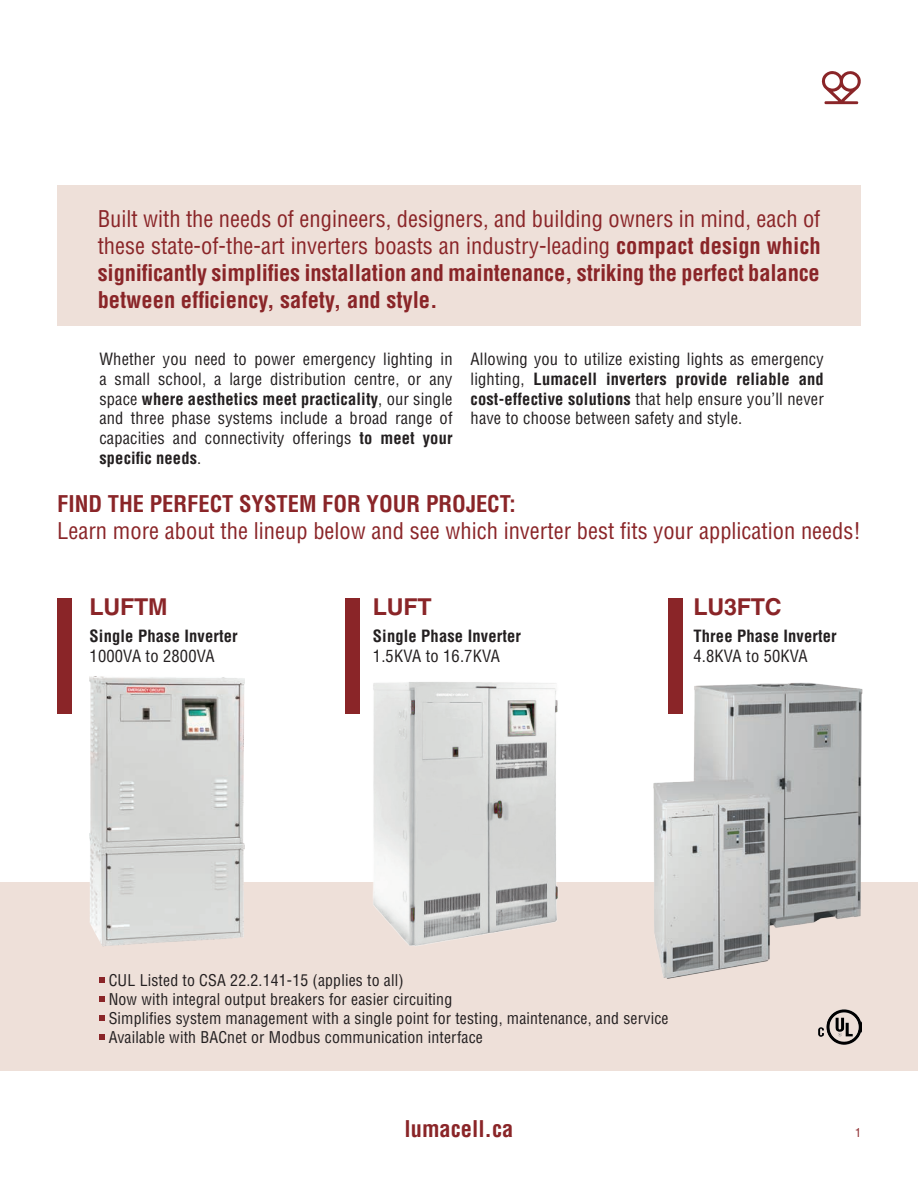
<style>
.page{position:relative;width:918px;height:1188px;background:#fff}
.page>*{position:absolute;margin:0;border:0;box-sizing:border-box;transform-origin:0 0}
.t1{font:700 23.25px "Helvetica LT Std";letter-spacing:-.01em;color:#8a2528}
.t2{font:700 condensed 22.5px/27px "Helvetica LT Std";color:#8a2528;text-align:justify}
.t3{font:condensed 22.5px "Helvetica LT Std";color:#8a2528}
.t4{font:condensed 16.5px/19.8px "Helvetica LT Std";letter-spacing:.01em;color:#231f20;text-align:justify}
.t5{font:700 condensed 16.5px "Helvetica LT Std";letter-spacing:.01em;color:#231f20}
.t6{font:condensed 15.9px/19px "Helvetica LT Std";letter-spacing:.01em;color:#231f20}
.t7{font:condensed 12px "Helvetica LT Std";color:#8a2528}
.s1{font-weight:400}
.s2{font-weight:700}
</style>
<div class="page">
<div style="left:0;top:883px;width:918px;height:188px;background:#eee0d9"></div>
<div style="left:57px;top:185px;width:804px;height:141px;background:#eee0d9"></div>
<div style="left:57px;top:599px;width:14px;height:115px;background:#8a2528"></div>
<div style="left:346px;top:599px;width:14px;height:115px;background:#8a2528"></div>
<img style="left:368px;top:682px;width:194px;height:264px">
<img style="left:90px;top:676px;width:154px;height:271px">
<div style="left:669px;top:599px;width:14px;height:115px;background:#8a2528"></div>
<img style="left:644px;top:678px;width:224px;height:301px">
<svg style="left:99px;top:978px;width:5px;height:5px"></svg>
<svg style="left:99px;top:997px;width:5px;height:5px"></svg>
<svg style="left:99px;top:1016px;width:5px;height:5px"></svg>
<svg style="left:99px;top:1035px;width:5px;height:5px"></svg>
<img style="left:819px;top:1009px;width:42px;height:36px">
<svg style="left:821px;top:71px;width:40px;height:33px"></svg>
<p class="t2" style="left:98px;top:205px;width:724px"><span class="s1">Built with the needs of engineers, designers, and building owners in mind, each of these state-of-the-art inverters boasts an industry-leading</span> compact design which significantly simplifies installation and maintenance, striking the perfect balance between efficiency, safety, and style.</p>
<p class="t4" style="left:99px;top:349px;width:355px">Whether you need to power emergency lighting in a small school, a large distribution centre, or any space <span class="s2">where aesthetics meet practicality</span>, our single and three phase systems include a broad range of capacities and connectivity offerings <span class="s2">to meet your specific needs</span>.</p>
<p class="t4" style="left:471px;top:349px;width:355px">Allowing you to utilize existing lights as emergency lighting, <span class="s2">Lumacell inverters provide reliable and cost-effective solutions</span> that help ensure you’ll never have to choose between safety and style.</p>
<h2 class="t2" style="left:57px;top:490px;width:460px">FIND THE PERFECT SYSTEM FOR YOUR PROJECT:</h2>
<h2 class="t3" style="left:57px;top:516px;width:805px">Learn more about the lineup below and see which inverter best fits your application needs!</h2>
<h1 class="t1" style="left:90px;top:593px;width:79px">LUFTM</h1>
<p class="t5" style="left:90px;top:626px;width:150px">Single Phase Inverter</p>
<p class="t4" style="left:90px;top:646px;width:127px">1000VA to 2800VA</p>
<h1 class="t1" style="left:373px;top:593px;width:60px">LUFT</h1>
<p class="t5" style="left:373px;top:626px;width:150px">Single Phase Inverter</p>
<p class="t4" style="left:373px;top:646px;width:129px">1.5KVA to 16.7KVA</p>
<h1 class="t1" style="left:693px;top:593px;width:90px">LU3FTC</h1>
<p class="t5" style="left:693px;top:626px;width:145px">Three Phase Inverter</p>
<p class="t4" style="left:693px;top:646px;width:116px">4.8KVA to 50KVA</p>
<p class="t6" style="left:109px;top:971px;width:561px">CUL Listed to CSA 22.2.141-15 (applies to all)<br>Now with integral output breakers for easier circuiting<br>Simplifies system management with a single point for testing, maintenance, and service Available with BACnet or Modbus communication interface</p>
<h2 class="t2" style="left:405px;top:1115px;width:110px">lumacell.ca</h2>
<p class="t7" style="left:855px;top:1125px;width:7px">1</p>
</div>
